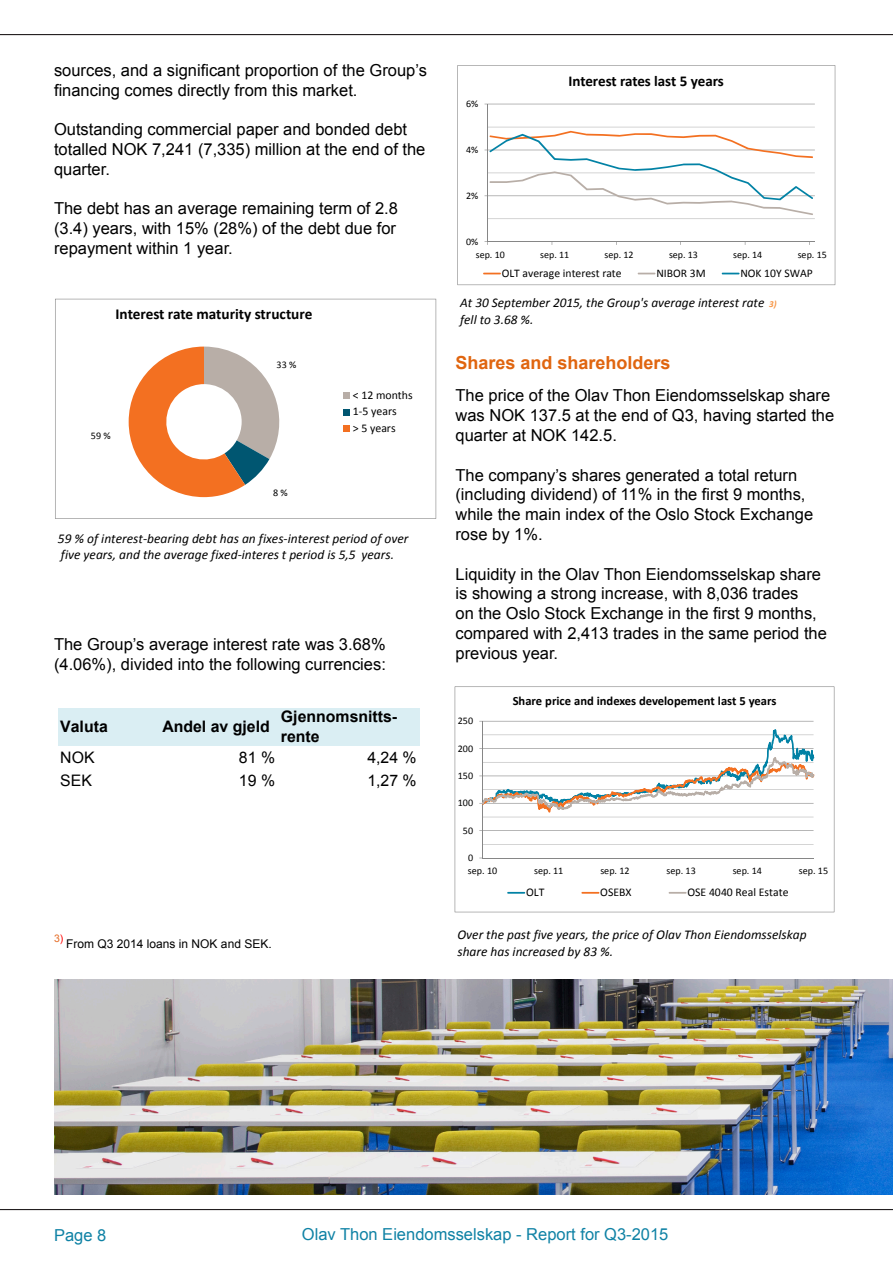
<style>
.page{position:relative;width:893px;height:1263px;background:#fff}
.page>*{position:absolute;margin:0;border:0;box-sizing:border-box;transform-origin:0 0}
.t1{font:700 18px "Arial";color:#e0650f}
.t2{font:16.5px/19.8px "Arial";color:#000}
.t3{font:16.5px "Arial";color:#0f82a5}
.t4{font:700 15.9px/20.1px "Arial";color:#000}
.t5{font:15.9px "Arial";color:#000}
.t6{font:700 15.3px "Calibri";letter-spacing:-.005em;color:#000}
.t7{font:700 15px "Calibri";letter-spacing:-.005em;color:#000}
.t8{font:italic 13.5px/16.5px "Calibri";color:#000}
.t9{font:italic 13.35px/17.1px "Calibri";color:#000}
.t10{font:700 12.6px "Calibri";color:#000}
.Fotnotetekst{font:12px "Arial";color:#000}
.t11{font:11.85px/16.6px "Calibri";color:#000}
.t12{font:11.7px "Calibri";color:#000}
.Fotnotetekst-2{font:10.5px "Arial";color:#e56c25}
.t13{font:10.2px "Calibri";color:#000}
.t14{font:10.05px "Calibri";color:#000}
.s1{color:#f00}
.s2{font-weight:700;font-size:9.15px;color:#f79646}
</style>
<div class="page">
<hr style="left:0;top:34px;width:893px;height:1px;background:#231f20">
<hr style="left:0;top:1209px;width:893px;height:1px;background:#231f20">
<img style="left:54px;top:979px;width:839px;height:216px">
<svg style="left:55px;top:299px;width:381px;height:220px"></svg>
<svg style="left:457px;top:65px;width:378px;height:220px"></svg>
<div style="left:58px;top:708px;width:362px;height:38px;background:#daeef3"></div>
<svg style="left:455px;top:686px;width:379px;height:226px"></svg>
<p class="t2" style="left:54px;top:60px;width:374px">sources, and a significant proportion of the Group’s financing comes directly from this market.</p>
<p class="t2" style="left:54px;top:120px;width:373px">Outstanding commercial paper and bonded debt totalled NOK 7,241 (7,335) million at the end of the quarter.</p>
<p class="t2" style="left:54px;top:199px;width:345px;text-align:justify">The debt has an average remaining term of 2.8 (3.4) years, with 15% (28%) of the debt due for repayment within 1 year.</p>
<p class="t6" style="left:116px;top:304px;width:198px">Interest rate maturity structure</p>
<p class="t13" style="left:91px;top:429px;width:21px">59 %</p>
<p class="t13" style="left:277px;top:358px;width:21px">33 %</p>
<p class="t13" style="left:273px;top:486px;width:16px">8%</p>
<p class="t11" style="left:353px;top:387px;width:61px">&lt; 12 months<br>1‐5 years<br>&gt; 5 years</p>
<p class="t8" style="left:58px;top:530px;width:352px">59 % of interest‐bearing debt has an fixes‐interest period of over five years, and the average fixed‐interes t period is 5,5 years.</p>
<p class="t6" style="left:168px;top:633px;width:159px">Interest rates last 5 years</p>
<p class="t2" style="left:54px;top:634px;width:333px">The Group’s average interest rate was 3.68% (4.06%), divided into the following currencies:</p>
<p class="t13" style="left:64px;top:660px;width:14px">6%</p>
<p class="t4" style="left:60px;top:717px;width:49px">Valuta</p>
<p class="t4" style="left:162px;top:717px;width:109px">Andel av gjeld</p>
<p class="t4" style="left:281px;top:707px;width:118px">Gjennomsnitts&shy;rente</p>
<p class="t5" style="left:60px;top:747px;width:36px">NOK</p>
<p class="t5" style="left:239px;top:747px;width:38px">81 %</p>
<p class="t5" style="left:367px;top:747px;width:51px">4,24 %</p>
<p class="t5" style="left:60px;top:769px;width:33px">SEK</p>
<p class="t5" style="left:239px;top:769px;width:38px">19 %</p>
<p class="t5" style="left:367px;top:769px;width:51px">1,27 %</p>
<p class="t13" style="left:64px;top:753px;width:14px">2%</p>
<p class="Fotnotetekst-2" style="left:54px;top:931px;width:11px">3<span class="s1">)</span></p>
<p class="Fotnotetekst" style="left:66px;top:936px;width:207px">From Q3 2014 loans in NOK and SEK.</p>
<p class="t14" style="left:466px;top:97px;width:14px">6%</p>
<p class="t14" style="left:466px;top:143px;width:14px">4%</p>
<p class="t14" style="left:466px;top:189px;width:14px">2%</p>
<p class="t14" style="left:466px;top:235px;width:14px">0%</p>
<p class="t7" style="left:568px;top:71px;width:157px">Interest rates last 5 years</p>
<p class="t14" style="left:476px;top:248px;width:31px">sep. 10</p>
<p class="t14" style="left:540px;top:248px;width:31px">sep. 11</p>
<p class="t14" style="left:605px;top:248px;width:31px">sep. 12</p>
<p class="t14" style="left:669px;top:248px;width:31px">sep. 13</p>
<p class="t14" style="left:733px;top:248px;width:31px">sep. 14</p>
<p class="t14" style="left:798px;top:248px;width:31px">sep. 15</p>
<p class="t12" style="left:502px;top:266px;width:121px">OLT average interest rate</p>
<p class="t12" style="left:656px;top:266px;width:51px">NIBOR 3M</p>
<p class="t12" style="left:740px;top:266px;width:74px">NOK 10Y SWAP</p>
<p class="t9" style="left:460px;top:294px;width:318px">At 30 September 2015, the Group's average interest rate <span class="s2">3) </span>fell to 3.68 %.</p>
<p class="t1" style="left:455px;top:351px;width:217px">Shares and shareholders</p>
<p class="t2" style="left:455px;top:386px;width:380px">The price of the Olav Thon Eiendomsselskap share was NOK 137.5 at the end of Q3, having started the quarter at NOK 142.5.</p>
<p class="t2" style="left:455px;top:465px;width:359px">The company’s shares generated a total return (including dividend) of 11% in the first 9 months, while the main index of the Oslo Stock Exchange rose by 1%.</p>
<p class="t2" style="left:455px;top:564px;width:373px">Liquidity in the Olav Thon Eiendomsselskap share is showing a strong increase, with 8,036 trades<br>on the Oslo Stock Exchange in the first 9 months, compared with 2,413 trades in the same period the previous year.</p>
<p class="t14" style="left:458px;top:714px;width:17px">250</p>
<p class="t14" style="left:458px;top:742px;width:17px">200</p>
<p class="t14" style="left:458px;top:769px;width:17px">150</p>
<p class="t14" style="left:458px;top:796px;width:17px">100</p>
<p class="t14" style="left:463px;top:824px;width:12px">50</p>
<p class="t14" style="left:468px;top:851px;width:7px">0</p>
<p class="t10" style="left:513px;top:693px;width:265px">Share price and indexes developement last 5 years</p>
<p class="t14" style="left:468px;top:864px;width:31px">sep. 10</p>
<p class="t14" style="left:534px;top:864px;width:31px">sep. 11</p>
<p class="t14" style="left:600px;top:864px;width:31px">sep. 12</p>
<p class="t14" style="left:666px;top:864px;width:31px">sep. 13</p>
<p class="t14" style="left:733px;top:864px;width:31px">sep. 14</p>
<p class="t14" style="left:799px;top:864px;width:31px">sep. 15</p>
<p class="t12" style="left:526px;top:885px;width:20px">OLT</p>
<p class="t12" style="left:600px;top:885px;width:33px">OSEBX</p>
<p class="t12" style="left:687px;top:885px;width:103px">OSE 4040 Real Estate</p>
<p class="t9" style="left:457px;top:925px;width:351px">Over the past five years, the price of Olav Thon Eiendomsselskap share has increased by 83 %.</p>
<p class="t3" style="left:54px;top:1225px;width:54px">Page 8</p>
<p class="t3" style="left:302px;top:1223px;width:368px">Olav Thon Eiendomsselskap - Report for Q3-2015</p>
</div>
